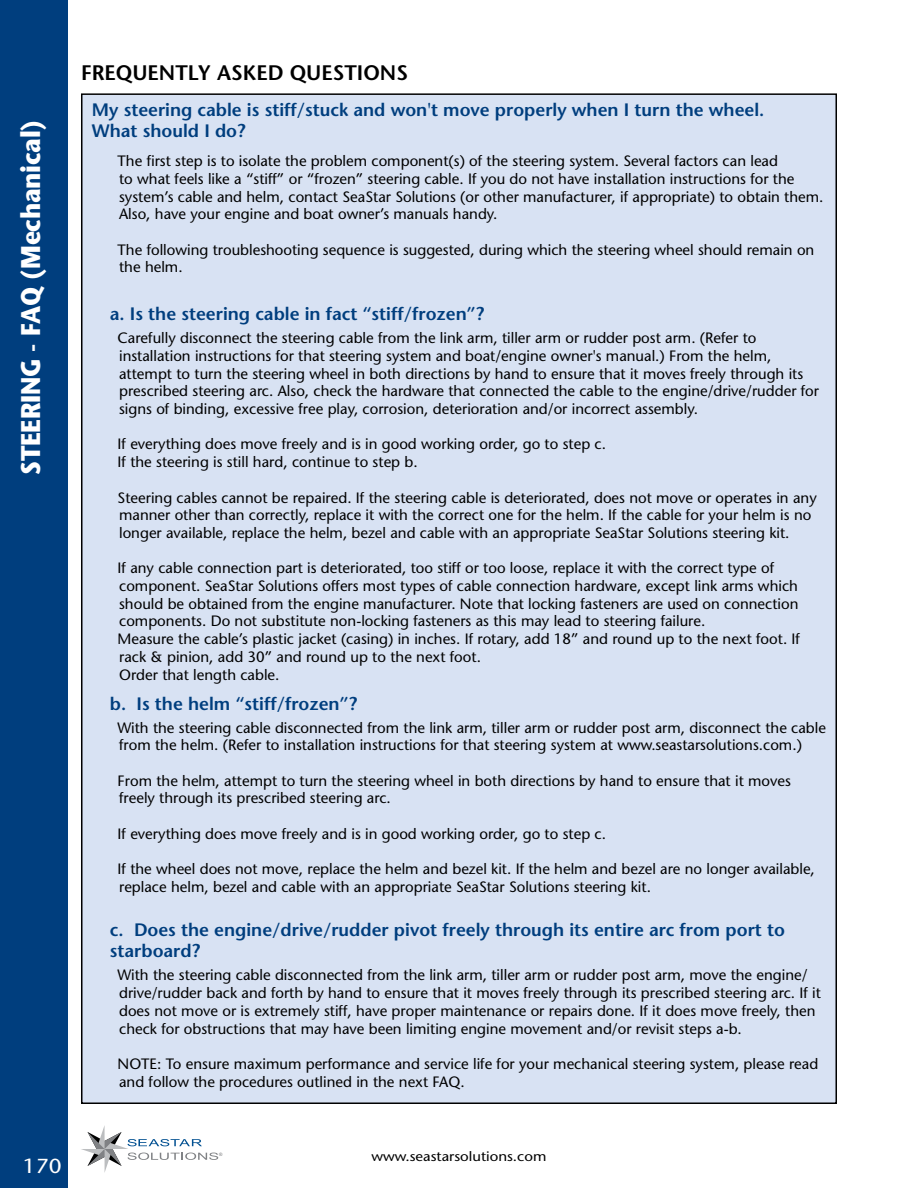
<style>
.page{position:relative;width:918px;height:1188px;background:#fff}
.page>*{position:absolute;margin:0;border:0;box-sizing:border-box;transform-origin:0 0}
.t1{font:700 27px "Stone Sans Std";letter-spacing:-.01em;color:#fff;scale:.91 1}
.t2{font:600 21px "Stone Sans Std";color:#000}
.t3{font:500 20.25px "Stone Sans Std";color:#fff;scale:1.11 1}
.t4{font:600 18px/21px "Stone Sans Std";color:#003e7e}
.t5{font:500 15px/17.7px "Stone Sans Std";color:#000}
.t6{font:500 13.5px "Stone Sans Std";color:#000;scale:1.11 1}
.t7{font:500 4.65px "Arial MT Pro";color:#808285}
</style>
<div class="page">
<div style="left:0;top:0;width:68px;height:1188px;background:#003e7e"></div>
<svg style="left:81px;top:1126px;width:137px;height:46px"></svg>
<div style="left:81px;top:95px;width:755px;height:1009px;background:#d8e2f3"></div>
<h1 class="t1" style="left:15px;top:475px;width:392px;rotate:-90deg">STEERING - FAQ (Mechanical)</h1>
<h2 class="t2" style="left:81px;top:60px;width:326px">Frequently As ked Questions</h2>
<p class="t4" style="left:92px;top:99px;width:674px">My steering cable is stiff/stuck and won't move properly when I turn the wheel.<br>What should I do?</p>
<p class="t5" style="left:118px;top:152px;width:707px">The first step is to isolate the problem component(s) of the steering system. Several factors can lead<br>to what feels like a “stiff” or “frozen” steering cable. If you do not have installation instructions for the system’s cable and helm, contact SeaStar Solutions (or other manufacturer, if appropriate) to obtain them.<br>Also, have your engine and boat owner’s manuals handy.</p>
<p class="t5" style="left:118px;top:241px;width:698px">The following troubleshooting sequence is suggested, during which the steering wheel should remain on the helm.</p>
<p class="t4" style="left:110px;top:303px;width:376px">a. I s the steering cable in fact “stiff/frozen”?</p>
<p class="t5" style="left:118px;top:329px;width:703px">Carefully disconnect the steering cable from the link arm, tiller arm or rudder post arm. (Refer to installation instructions for that steering system and boat/engine owner's manual.) From the helm, attempt to turn the steering wheel in both directions by hand to ensure that it moves freely through its prescribed steering arc. Also, check the hardware that connected the cable to the engine/drive/rudder for signs of binding, excessive free play, corrosion, deterioration and/or incorrect assembly.</p>
<p class="t5" style="left:118px;top:435px;width:490px">If everything does move freely and is in good working order, go to step c.<br>If the steering is still hard, continue to step b.</p>
<p class="t5" style="left:118px;top:489px;width:701px">Steering cables cannot be repaired. If the steering cable is deteriorated, does not move or operates in any manner other than correctly, replace it with the correct one for the helm. If the cable for your helm is no longer available, replace the helm, bezel and cable with an appropriate SeaStar Solutions steering kit.</p>
<p class="t5" style="left:118px;top:559px;width:684px">If any cable connection part is deteriorated, too stiff or too loose, replace it with the correct type of component. SeaStar Solutions offers most types of cable connection hardware, except link arms which should be obtained from the engine manufacturer. Note that locking fasteners are used on connection components. Do not substitute non-locking fasteners as this may lead to steering failure.<br>Measure the cable’s plastic jacket (casing) in inches. If rotary, add 18” and round up to the next foot. If rack &amp; pinion, add 30” and round up to the next foot.<br>Order that length cable.</p>
<p class="t5" style="left:118px;top:719px;width:710px">With the steering cable disconnected from the link arm, tiller arm or rudder post arm, disconnect the cable from the helm. (Refer to installation instructions for that steering system at www.seastarsolutions.com.)</p>
<p class="t5" style="left:118px;top:772px;width:675px">From the helm, attempt to turn the steering wheel in both directions by hand to ensure that it moves freely through its prescribed steering arc.</p>
<p class="t5" style="left:118px;top:825px;width:490px">If everything does move freely and is in good working order, go to step c.</p>
<p class="t5" style="left:118px;top:860px;width:699px">If the wheel does not move, replace the helm and bezel kit. If the helm and bezel are no longer available, replace helm, bezel and cable with an appropriate SeaStar Solutions steering kit.</p>
<p class="t4" style="left:110px;top:693px;width:249px">b. I s the helm “stiff/frozen”?</p>
<p class="t4" style="left:110px;top:919px;width:677px">c. Does the engine/drive/rudder pivot freely through its entire arc from port to starboard?</p>
<p class="t5" style="left:118px;top:966px;width:705px">With the steering cable disconnected from the link arm, tiller arm or rudder post arm, move the engine/ drive/rudder back and forth by hand to ensure that it moves freely through its prescribed steering arc. If it does not move or is extremely stiff, have proper maintenance or repairs done. If it does move freely, then check for obstructions that may have been limiting engine movement and/or revisit steps a-b.</p>
<p class="t5" style="left:118px;top:1055px;width:702px">NOTE: To ensure maximum performance and service life for your mechanical steering system, please read and follow the procedures outlined in the next FAQ.</p>
<h3 class="t3" style="left:23px;top:1154px;width:36px">170</h3>
<p class="t7" style="left:219px;top:1152px;width:5px">®</p>
<p class="t6" style="left:372px;top:1148px;width:159px">www.seastarsolutions.com</p>
</div>
